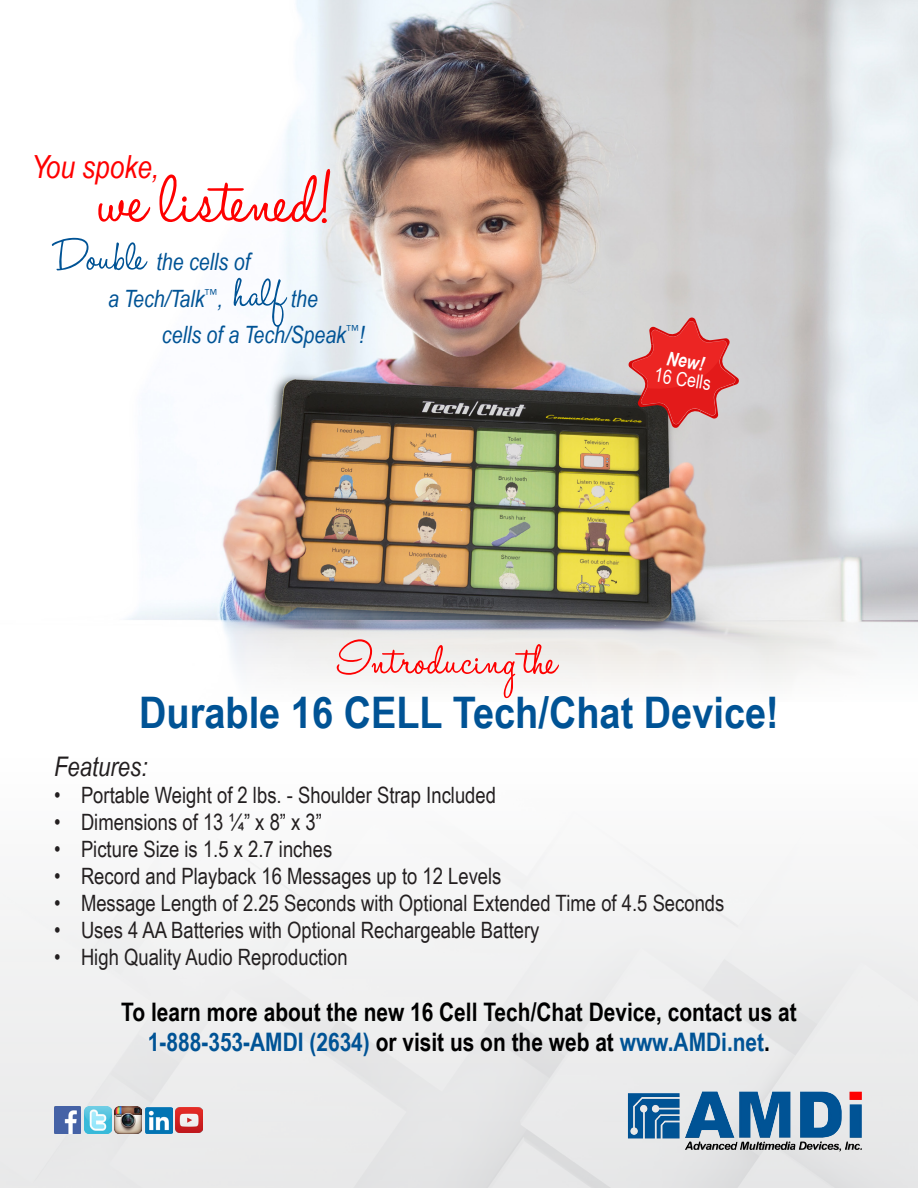
<style>
.page{position:relative;width:918px;height:1188px;background:#fff}
.page>*{position:absolute;margin:0;border:0;box-sizing:border-box;transform-origin:0 0}
.t1{font:88.5px "Halo Handletter";color:#fe0000}
.t2{font:54px "Halo Handletter";color:#fe0000}
.t3{font:700 43.5px "Arial Narrow";color:#005395;scale:1.06 1}
.t4{font:italic 31.8px "Arial Narrow";color:#fe0000}
.t5{font:italic 27px "Arial Narrow";color:#231f20}
.t6{font:700 25.5px "Arial Narrow";color:#000}
.t7{font:700 25.5px "Arial Narrow";color:#005395}
.t8{font:italic 23.85px "Arial Narrow";color:#005395}
.t9{font:22.5px "Arial Narrow";color:#231f20}
.t10{font:19.35px/18.5px "Arial Narrow";color:#fff;text-align:center}
.s1{font-family:"Halo Handletter";font-style:normal;font-size:50.7px}
.s2{font-weight:700;font-style:italic}
.s3{color:#000}
</style>
<div class="page">
<img style="left:126px;top:0;width:792px;height:685px">
<img style="left:0;top:844px;width:918px;height:344px">
<svg style="left:628px;top:317px;width:111px;height:111px;background:#cf6160"></svg>
<img style="left:685px;top:1090px;width:179px;height:62px">
<img style="left:626px;top:1092px;width:55px;height:48px">
<img style="left:54px;top:1107px;width:27px;height:26px">
<img style="left:84px;top:1107px;width:27px;height:26px">
<img style="left:115px;top:1107px;width:27px;height:26px">
<img style="left:145px;top:1107px;width:27px;height:27px">
<img style="left:176px;top:1107px;width:26px;height:26px">
<p class="t4" style="left:31px;top:144px;width:129px">You spoke,</p>
<p class="t1" style="left:98px;top:152px;width:234px">we listened!</p>
<p class="t8" style="left:54px;top:246px;width:198px"><span class="s1">Double</span> the cells of</p>
<p class="t8" style="left:108px;top:282px;width:211px">a Tech/Talk<sup>™</sup>, <span class="s1">half</span> the</p>
<p class="t8" style="left:162px;top:318px;width:204px">cells of a Tech/Speak<sup>™</sup>!</p>
<p class="t10" style="left:659px;top:346px;width:59px;rotate:9deg"><span class="s2">New!<br></span>16 Cells</p>
<p class="t2" style="left:338px;top:631px;width:220px">Introducing the</p>
<p class="t3" style="left:139px;top:680px;width:605px">Durable 16 CELL Tech/Chat Device!</p>
<p class="t5" style="left:54px;top:748px;width:95px">Features:</p>
<p class="t9" style="left:54px;top:779px;width:444px">• Portable Weight of 2 lbs. - Shoulder Strap Included</p>
<p class="t9" style="left:54px;top:806px;width:269px">• Dimensions of 13 ¼” x 8” x 3”</p>
<p class="t9" style="left:54px;top:833px;width:280px">• Picture Size is 1.5 x 2.7 inches</p>
<p class="t9" style="left:54px;top:860px;width:449px">• Record and Playback 16 Messages up to 12 Levels</p>
<p class="t9" style="left:54px;top:887px;width:672px">• Message Length of 2.25 Seconds with Optional Extended Time of 4.5 Seconds</p>
<p class="t9" style="left:54px;top:914px;width:487px">• Uses 4 AA Batteries with Optional Rechargeable Battery</p>
<p class="t9" style="left:54px;top:941px;width:295px">• High Quality Audio Reproduction</p>
<p class="t6" style="left:121px;top:993px;width:677px">To learn more about the new 16 Cell Tech/Chat Device, contact us at</p>
<p class="t7" style="left:148px;top:1023px;width:624px">1-888-353-AMDI (2634) <span class="s3">or visit us on the web at</span> www.AMDi.net<span class="s3">.</span></p>
</div>
